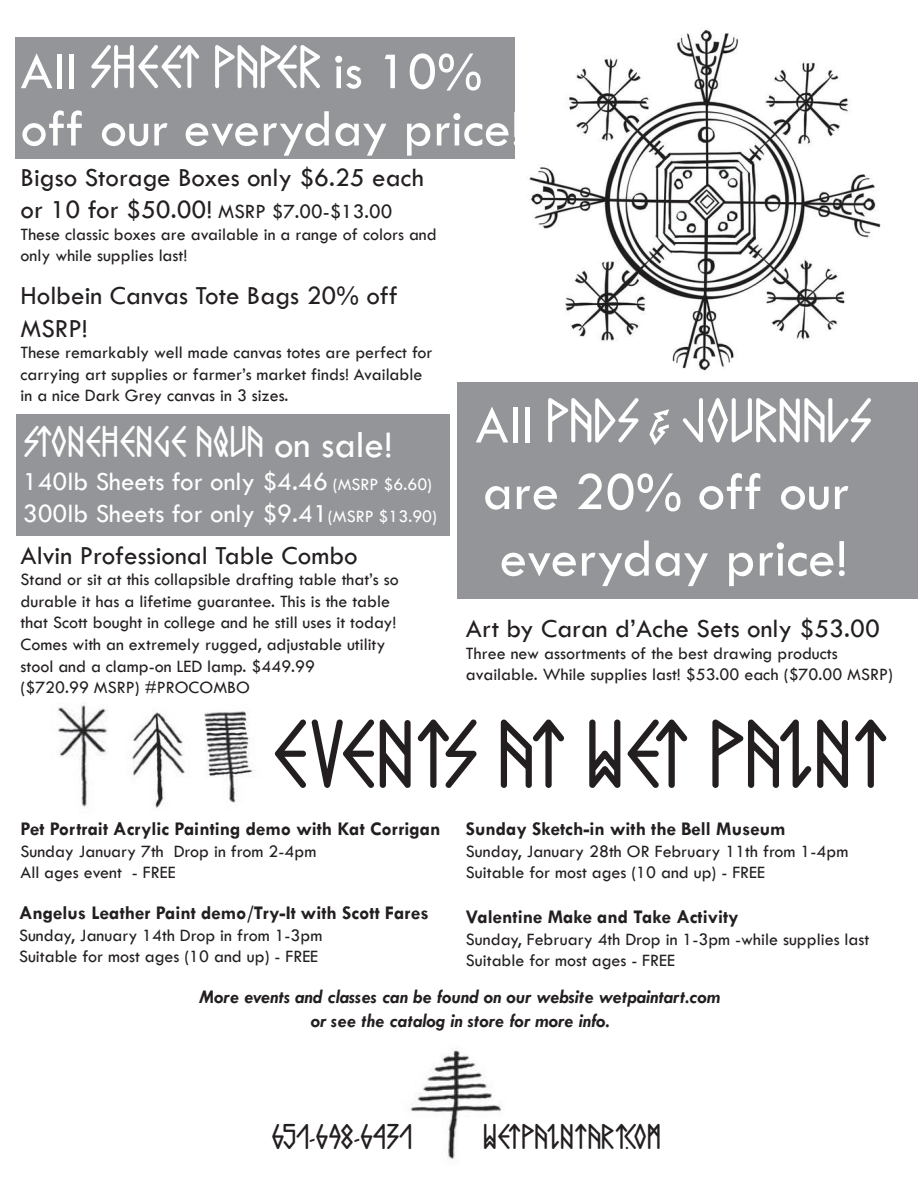
<style>
.page{position:relative;width:918px;height:1188px;background:#fff}
.page>*{position:absolute;margin:0;border:0;box-sizing:border-box;transform-origin:0 0}
.t1{font:85.5px "Comic Runes";color:#231f20}
.t2{font:55.5px/66.6px "Tw Cen";color:#fff;text-align:center}
.t3{font:55.5px "Comic Runes";color:#fff}
.t4{font:54px "Tw Cen";color:#fff}
.t5{font:54px "Comic Runes";color:#fff}
.t6{font:39px "Comic Runes";color:#fff}
.t7{font:31.5px "Comic Runes";color:#231f20}
.t8{font:31.5px "Comic Runes";letter-spacing:-.04em;color:#231f20}
.t9{font:27px/32.4px "Tw Cen";color:#231f20}
.t10{font:27px/32.4px "Tw Cen";color:#fff}
.t11{font:21px "Tw Cen";color:#231f20}
.t12{font:700 19.5px "Tw Cen";color:#231f20}
.t13{font:italic 700 19.5px/23.4px "Tw Cen";color:#231f20;text-align:center}
.t14{font:18px/21.6px "Tw Cen";color:#231f20}
.s1{font-family:"Tw Cen"}
.s2{font-size:27px}
.s3{font-family:"Blam Blam Heavy BB"}
.s4{font-size:18px}
</style>
<div class="page">
<img style="left:57px;top:703px;width:51px;height:104px">
<img style="left:204px;top:711px;width:51px;height:92px">
<img style="left:514px;top:29px;width:367px;height:343px">
<div style="left:15px;top:37px;width:499px;height:122px;background:#939598"></div>
<div style="left:457px;top:382px;width:461px;height:216px;background:#939598"></div>
<img style="left:132px;top:712px;width:53px;height:96px">
<img style="left:410px;top:1048px;width:92px;height:112px">
<div style="left:16px;top:414px;width:434px;height:121px;background:#939598"></div>
<h3 class="t5" style="left:21px;top:45px;width:463px"><span class="s1">All</span> SHEET PAPER <span class="s1">is 10%</span></h3>
<h3 class="t4" style="left:21px;top:96px;width:504px">off our everyday price!</h3>
<h3 class="t9" style="left:21px;top:161px;width:405px">Bigso Storage Boxes only $6.25 each</h3>
<p class="t11" style="left:21px;top:199px;width:373px"><span class="s2">or 10 for $50.00!</span> MSRP $7.00-$13.00</p>
<p class="t14" style="left:21px;top:223px;width:418px">These classic boxes are available in a range of colors and only while supplies last!</p>
<h3 class="t9" style="left:21px;top:279px;width:379px">Holbein Canvas Tote Bags 20% off<br>MSRP!</h3>
<p class="t14" style="left:21px;top:342px;width:414px">These remarkably well made canvas totes are perfect for carrying art supplies or farmer’s market finds! Available in a nice Dark Grey canvas in 3 sizes.</p>
<h2 class="t3" style="left:475px;top:398px;width:398px"><span class="s1">All</span> PADS <span class="s3">&amp;</span> JOURNALS</h2>
<h2 class="t2" style="left:482px;top:458px;width:369px">are 20% off our everyday price!</h2>
<h3 class="t6" style="left:23px;top:426px;width:371px">STONEHENGE AQUA <span class="s1">on sale!</span></h3>
<h3 class="t10" style="left:23px;top:465px;width:416px">140lb Sheets for only $4.46 <span class="s4">(MSRP $6.60)<br></span>300lb Sheets for only $9.41<span class="s4">(MSRP $13.90)</span></h3>
<h3 class="t9" style="left:21px;top:539px;width:339px">Alvin Professional Table Combo</h3>
<p class="t14" style="left:21px;top:569px;width:380px">Stand or sit at this collapsible drafting table that’s so durable it has a lifetime guarantee. This is the table that Scott bought in college and he still uses it today!<br>Comes with an extremely rugged, adjustable utility stool and a clamp-on LED lamp. $449.99<br>($720.99 MSRP) #PROCOMBO</p>
<h3 class="t9" style="left:466px;top:612px;width:415px">Art by Caran d’Ache Sets only $53.00</h3>
<p class="t14" style="left:466px;top:642px;width:429px">Three new assortments of the best drawing products available. While supplies last! $53.00 each ($70.00 MSRP)</p>
<h1 class="t1" style="left:271px;top:719px;width:619px">EVENTS AT WET PAINT</h1>
<p class="t12" style="left:466px;top:817px;width:321px">Sunday Sketch-in with the Bell Museum</p>
<p class="t14" style="left:466px;top:840px;width:384px">Sunday, January 28th OR February 11th from 1-4pm<br>Suitable for most ages (10 and up) - FREE</p>
<p class="t12" style="left:466px;top:905px;width:274px">Valentine Make and Take Activity</p>
<p class="t14" style="left:466px;top:928px;width:405px">Sunday, February 4th Drop in 1-3pm -while supplies last<br>Suitable for most ages - FREE</p>
<p class="t12" style="left:21px;top:817px;width:422px">Pet Portrait Acrylic Painting demo with Kat Corrigan</p>
<p class="t14" style="left:21px;top:840px;width:297px">Sunday January 7th Drop in from 2-4pm<br>All ages event - FREE</p>
<p class="t12" style="left:19px;top:901px;width:411px">Angelus Leather Paint demo/Try-It with Scott Fares</p>
<p class="t14" style="left:19px;top:924px;width:305px">Sunday, January 14th Drop in from 1-3pm<br>Suitable for most ages (10 and up) - FREE</p>
<p class="t13" style="left:200px;top:985px;width:522px">More events and classes can be found on our website wetpaintart.com or see the catalog in store for more info.</p>
<h3 class="t8" style="left:271px;top:1124px;width:143px">651<span class="s3">-</span>698<span class="s3">-</span>6431</h3>
<h3 class="t7" style="left:483px;top:1124px;width:180px">WETPAINTART.COM</h3>
</div>
